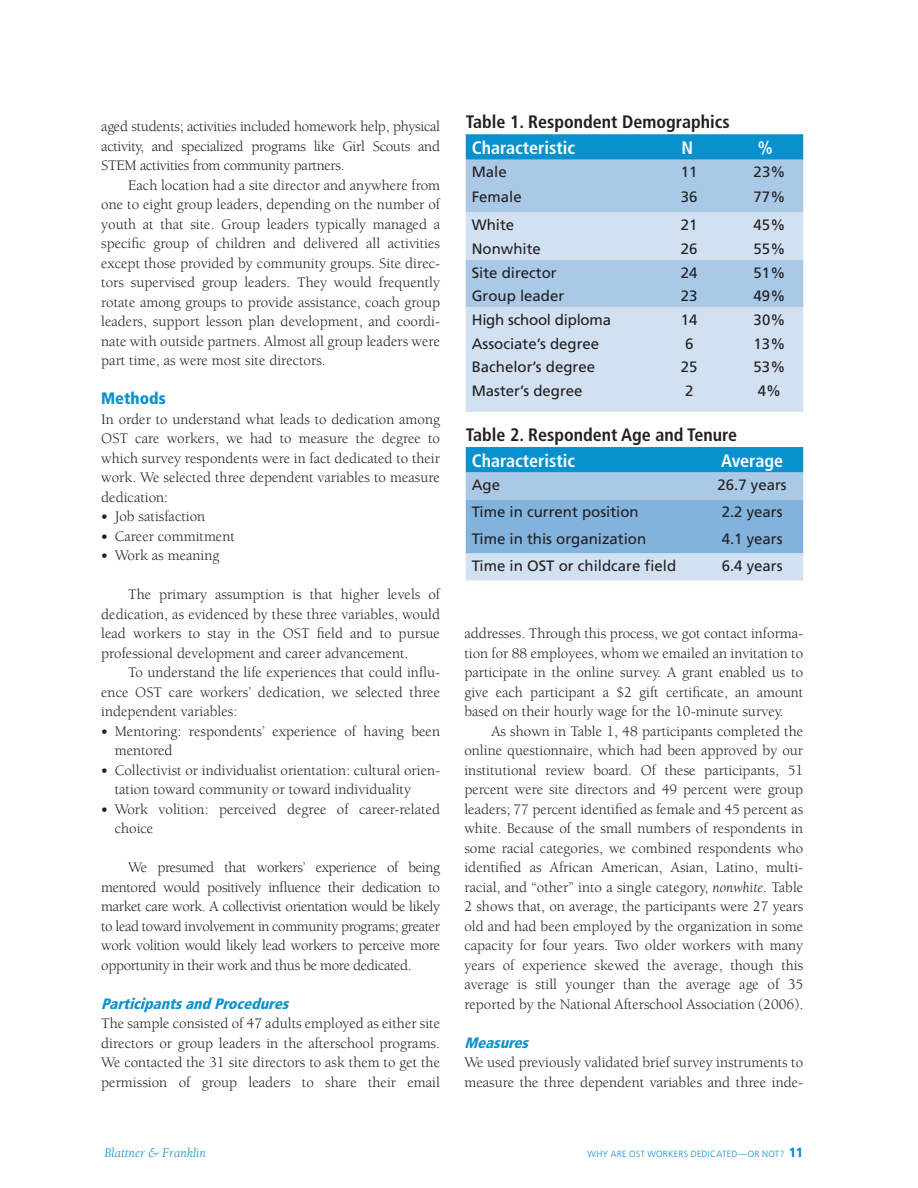
<style>
.page{position:relative;width:918px;height:1188px;background:#fff}
.page>*{position:absolute;margin:0;border:0;box-sizing:border-box;transform-origin:0 0}
.t1{font:700 condensed 18px "Frutiger";color:#231f20}
.t2{font:700 condensed 18px "Frutiger";color:#fff}
.t3{font:900 condensed 16.5px "Frutiger";color:#0991cd}
.t4{font:15px/19.5px "Berkeley";color:#231f20;text-align:justify}
.t5{font:15px "Frutiger";color:#231f20}
.t6{font:italic 900 condensed 15px "Frutiger";color:#0991cd}
.t7{font:italic 13.5px "Berkeley";color:#0991cd}
.t8{font:300 9px "Frutiger";letter-spacing:.03em;color:#0991cd}
.s1{font-family:"Cambria"}
.s2{font-style:italic}
.s3{font-weight:900;font-stretch:condensed;font-size:13.5px}
</style>
<div class="page">
<svg style="left:466px;top:134px;width:337px;height:26px;background:#0e93ce"></svg>
<div style="left:466px;top:160px;width:337px;height:53px;background:#aac9e7"></div>
<svg style="left:466px;top:213px;width:337px;height:199px;background:#c8dbef"></svg>
<svg style="left:466px;top:447px;width:337px;height:134px;background:#84bae0"></svg>
<p class="t4" style="left:101px;top:118px;width:340px">aged students; activities included homework help, physical activity, and specialized programs like Girl Scouts and STEM activities from community partners.</p>
<p class="t4" style="left:101px;top:177px;width:340px;text-indent:27px">Each location had a site director and anywhere from one to eight group leaders, depending on the number of youth at that site. Group leaders typically managed a specific group of children and delivered all activities except those provided by community groups. Site direc&shy;tors supervised group leaders. They would frequently rotate among groups to provide assistance, coach group leaders, support lesson plan development, and coordi&shy;nate with outside partners. Almost all group leaders were part time, as were most site directors.</p>
<p class="t3" style="left:101px;top:392px;width:66px">Methods</p>
<p class="t4" style="left:101px;top:411px;width:340px">In order to understand what leads to dedication among OST care workers, we had to measure the degree to which survey respondents were in fact dedicated to their work. We selected three dependent variables to measure dedication:</p>
<p class="t4" style="left:101px;top:508px;width:106px"><span class="s1">•</span> Job satisfaction</p>
<p class="t4" style="left:101px;top:528px;width:135px"><span class="s1">•</span> Career commitment</p>
<p class="t4" style="left:101px;top:547px;width:120px"><span class="s1">•</span> Work as meaning</p>
<p class="t4" style="left:101px;top:586px;width:340px;text-indent:27px">The primary assumption is that higher levels of dedication, as evidenced by these three variables, would lead workers to stay in the OST field and to pursue professional development and career advancement.</p>
<p class="t4" style="left:101px;top:664px;width:340px;text-indent:27px">To understand the life experiences that could influ&shy;ence OST care workers’ dedication, we selected three independent variables:</p>
<p class="t4" style="left:115px;top:723px;width:327px;text-indent:-14px"><span class="s1">•</span> Mentoring: respondents’ experience of having been mentored</p>
<p class="t4" style="left:115px;top:762px;width:327px;text-indent:-14px"><span class="s1">•</span> Collectivist or individualist orientation: cultural orien&shy;tation toward community or toward individuality</p>
<p class="t4" style="left:115px;top:801px;width:327px;text-indent:-14px"><span class="s1">•</span> Work volition: perceived degree of career-related choice</p>
<p class="t4" style="left:101px;top:859px;width:340px;text-indent:27px">We presumed that workers’ experience of being mentored would positively influence their dedication to market care work. A collectivist orientation would be likely to lead toward involvement in community programs; greater work volition would likely lead workers to perceive more opportunity in their work and thus be more dedicated.</p>
<p class="t6" style="left:101px;top:997px;width:192px">Participantsand Procedures</p>
<p class="t4" style="left:101px;top:1015px;width:340px">The sample consisted of 47 adults employed as either site directors or group leaders in the afterschool programs.<br>We contacted the 31 site directors to ask them to get the permission of group leaders to share their email</p>
<p class="t1" style="left:466px;top:115px;width:265px">Table 1. Respondent Demographics</p>
<p class="t2" style="left:472px;top:140px;width:105px">Characteristic</p>
<p class="t2" style="left:682px;top:140px;width:13px">N</p>
<p class="t2" style="left:758px;top:140px;width:16px">%</p>
<p class="t5" style="left:472px;top:166px;width:37px">Male</p>
<p class="t5" style="left:681px;top:166px;width:18px">11</p>
<p class="t5" style="left:754px;top:166px;width:33px">23%</p>
<p class="t5" style="left:472px;top:191px;width:52px">Female</p>
<p class="t5" style="left:681px;top:191px;width:18px">36</p>
<p class="t5" style="left:754px;top:191px;width:33px">77%</p>
<p class="t5" style="left:472px;top:219px;width:44px">White</p>
<p class="t5" style="left:681px;top:219px;width:18px">21</p>
<p class="t5" style="left:754px;top:219px;width:33px">45%</p>
<p class="t5" style="left:472px;top:243px;width:71px">Nonwhite</p>
<p class="t5" style="left:681px;top:243px;width:18px">26</p>
<p class="t5" style="left:754px;top:243px;width:33px">55%</p>
<p class="t5" style="left:472px;top:266px;width:87px">Site director</p>
<p class="t5" style="left:681px;top:266px;width:18px">24</p>
<p class="t5" style="left:754px;top:266px;width:33px">51%</p>
<p class="t5" style="left:472px;top:290px;width:94px">Group leader</p>
<p class="t5" style="left:681px;top:290px;width:18px">23</p>
<p class="t5" style="left:754px;top:290px;width:33px">49%</p>
<p class="t5" style="left:472px;top:314px;width:141px">High school diploma</p>
<p class="t5" style="left:681px;top:314px;width:18px">14</p>
<p class="t5" style="left:754px;top:314px;width:33px">30%</p>
<p class="t5" style="left:472px;top:337px;width:129px">Associate’s degree</p>
<p class="t5" style="left:685px;top:337px;width:10px">6</p>
<p class="t5" style="left:754px;top:337px;width:33px">13%</p>
<p class="t5" style="left:472px;top:361px;width:125px">Bachelor’s degree</p>
<p class="t5" style="left:681px;top:361px;width:18px">25</p>
<p class="t5" style="left:754px;top:361px;width:33px">53%</p>
<p class="t5" style="left:472px;top:385px;width:112px">Master’s degree</p>
<p class="t5" style="left:685px;top:385px;width:10px">2</p>
<p class="t5" style="left:758px;top:385px;width:25px">4%</p>
<p class="t1" style="left:466px;top:428px;width:273px">Table 2. Respondent Age and Tenure</p>
<p class="t2" style="left:472px;top:453px;width:105px">Characteristic</p>
<p class="t2" style="left:721px;top:453px;width:63px">Average</p>
<p class="t5" style="left:472px;top:479px;width:30px">Age</p>
<p class="t5" style="left:718px;top:479px;width:71px">26.7 years</p>
<p class="t5" style="left:472px;top:506px;width:168px">Time in current position</p>
<p class="t5" style="left:722px;top:506px;width:62px">2.2 years</p>
<p class="t5" style="left:472px;top:533px;width:176px">Time in this organization</p>
<p class="t5" style="left:722px;top:533px;width:62px">4.1 years</p>
<p class="t5" style="left:472px;top:560px;width:206px">Time in OST or childcare field</p>
<p class="t5" style="left:722px;top:560px;width:62px">6.4 years</p>
<p class="t4" style="left:464px;top:625px;width:340px">addresses. Through this process, we got contact informa&shy;tion for 88 employees, whom we emailed an invitation to participate in the online survey. A grant enabled us to give each participant a $2 gift certificate, an amount based on their hourly wage for the 10-minute survey.</p>
<p class="t4" style="left:464px;top:723px;width:340px;text-indent:27px">As shown in Table 1, 48 participants completed the online questionnaire, which had been approved by our institutional review board. Of these participants, 51 percent were site directors and 49 percent were group leaders; 77 percent identified as female and 45 percent as white. Because of the small numbers of respondents in some racial categories, we combined respondents who identified as African American, Asian, Latino, multi&shy;racial, and “other” into a single category, <span class="s2">nonwhite.</span> Table 2 shows that, on average, the participants were 27 years old and had been employed by the organization in some capacity for four years. Two older workers with many years of experience skewed the average, though this average is still younger than the average age of 35 reported by the National Afterschool Association (2006).</p>
<p class="t6" style="left:464px;top:1036px;width:69px">Measures</p>
<p class="t4" style="left:464px;top:1054px;width:340px">We used previously validated brief survey instruments to measure the three dependent variables and three inde-</p>
<p class="t7" style="left:105px;top:1147px;width:103px">Blattner &amp; Franklin</p>
<p class="t8" style="left:588px;top:1150px;width:217px">WHY ARE OST WORKERS DEDICATED—OR NOT? <span class="s3">11</span></p>
</div>
